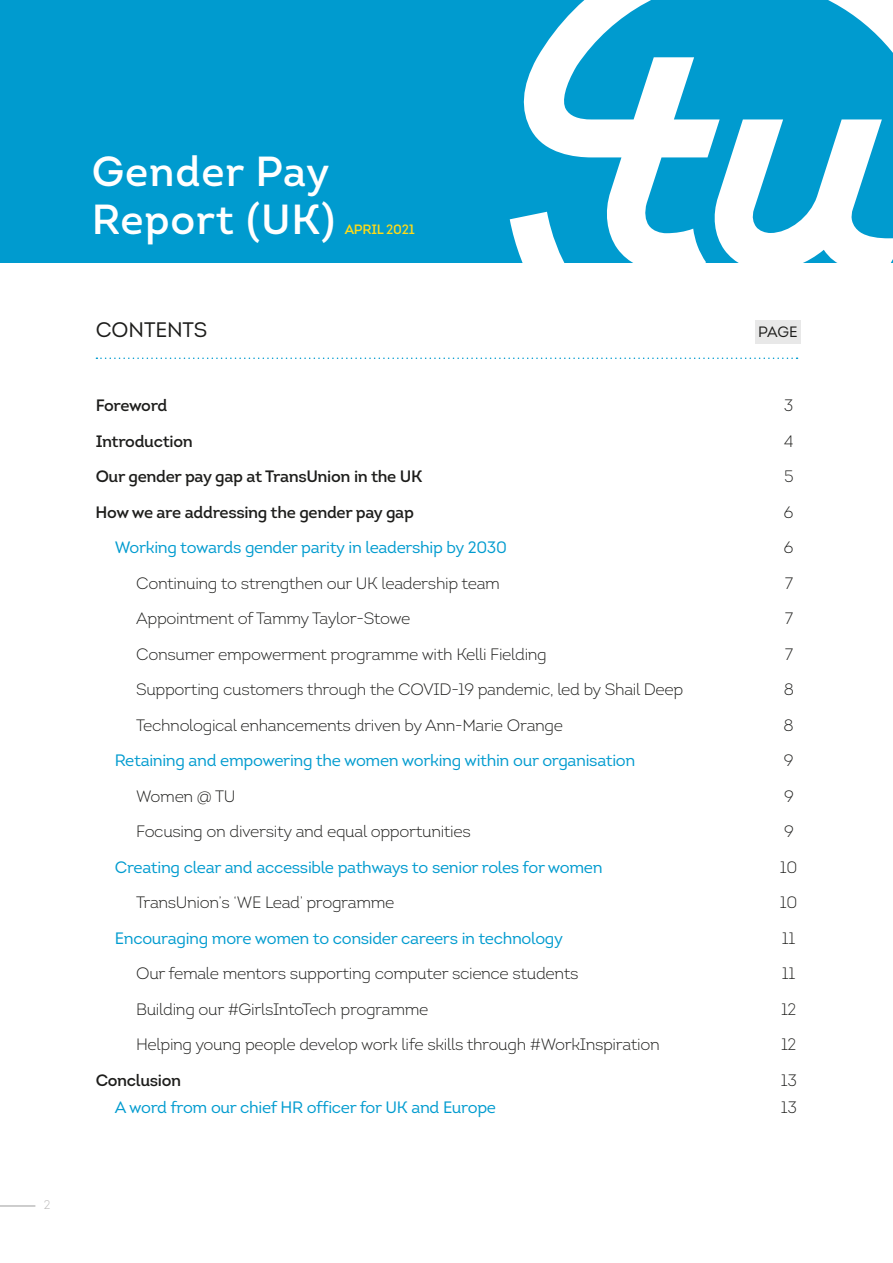
<style>
.page{position:relative;width:893px;height:1263px;background:#fff}
.page>*{position:absolute;margin:0;border:0;box-sizing:border-box;transform-origin:0 0}
.t1{font:600 42px/48px "Intro";letter-spacing:.02em;color:#fff}
.t2{font:21px "Intro";letter-spacing:-.005em;color:#1d1d1b}
.t3{font:300 16.5px "Intro";letter-spacing:-.02em;color:#1d1d1b}
.t4{font:16.5px "Intro";letter-spacing:-.02em;color:#009bcf}
.t5{font:600 16.5px "Intro";letter-spacing:-.02em;color:#1d1d1b}
.t6{font:15px "Intro";color:#1d1d1b}
.t7{font:600 13.5px "Intro";letter-spacing:-.02em;color:#ffdb16}
.t8{font:300 12.45px "Intro";color:#b3b2b2}
</style>
<div class="page">
<hr style="left:0;top:1206px;width:35px;height:1px;background:#9d9d9c">
<div style="left:755px;top:320px;width:46px;height:24px;background:#e8e8e8"></div>
<div style="left:0;top:0;width:893px;height:263px;background:#009bcf"></div>
<svg style="left:510px;top:0;width:383px;height:263px"></svg>
<svg style="left:712px;top:119px;width:181px;height:144px"></svg>
<svg style="left:96px;top:357px;width:701px;height:2px"></svg>
<p class="t8" style="left:44px;top:1197px;width:8px">2</p>
<h1 class="t1" style="left:92px;top:147px;width:245px">Gender Pay<br>Report (UK)</h1>
<p class="t7" style="left:345px;top:221px;width:72px">APRIL 2021</p>
<p class="t2" style="left:96px;top:316px;width:113px">CONTENTS</p>
<p class="t6" style="left:758px;top:323px;width:41px">PAGE</p>
<p class="t5" style="left:96px;top:395px;width:73px">Foreword</p>
<p class="t3" style="left:784px;top:395px;width:11px">3</p>
<p class="t5" style="left:96px;top:430px;width:99px">Introduction</p>
<p class="t3" style="left:784px;top:430px;width:11px">4</p>
<p class="t5" style="left:96px;top:466px;width:328px">Our gender pay gap at TransUnion in the UK</p>
<p class="t3" style="left:784px;top:466px;width:11px">5</p>
<p class="t5" style="left:96px;top:501px;width:320px">How we are addressing the gender pay gap</p>
<p class="t3" style="left:784px;top:501px;width:11px">6</p>
<p class="t4" style="left:115px;top:537px;width:394px">Working towards gender parity in leadership by 2030</p>
<p class="t3" style="left:784px;top:537px;width:11px">6</p>
<p class="t3" style="left:136px;top:573px;width:365px">Continuing to strengthen our UK leadership team</p>
<p class="t3" style="left:785px;top:573px;width:10px">7</p>
<p class="t3" style="left:136px;top:608px;width:276px">Appointment of Tammy Taylor-Stowe</p>
<p class="t3" style="left:785px;top:608px;width:10px">7</p>
<p class="t3" style="left:136px;top:644px;width:412px">Consumer empowerment programme with Kelli Fielding</p>
<p class="t3" style="left:785px;top:644px;width:10px">7</p>
<p class="t3" style="left:136px;top:679px;width:549px">Supporting customers through the COVID-19 pandemic, led by Shail Deep</p>
<p class="t3" style="left:784px;top:679px;width:12px">8</p>
<p class="t3" style="left:136px;top:715px;width:428px">Technological enhancements driven by Ann-Marie Orange</p>
<p class="t3" style="left:784px;top:715px;width:12px">8</p>
<p class="t4" style="left:115px;top:750px;width:522px">Retaining and empowering the women working within our organisation</p>
<p class="t3" style="left:784px;top:750px;width:11px">9</p>
<p class="t3" style="left:136px;top:786px;width:101px">Women @ TU</p>
<p class="t3" style="left:784px;top:786px;width:11px">9</p>
<p class="t3" style="left:136px;top:821px;width:336px">Focusing on diversity and equal opportunities</p>
<p class="t3" style="left:784px;top:821px;width:11px">9</p>
<p class="t4" style="left:115px;top:857px;width:489px">Creating clear and accessible pathways to senior roles for women</p>
<p class="t3" style="left:780px;top:857px;width:19px">10</p>
<p class="t3" style="left:136px;top:892px;width:260px">TransUnion’s ‘WE Lead’ programme</p>
<p class="t3" style="left:780px;top:892px;width:19px">10</p>
<p class="t4" style="left:115px;top:928px;width:450px">Encouraging more women to consider careers in technology</p>
<p class="t3" style="left:782px;top:928px;width:15px">11</p>
<p class="t3" style="left:136px;top:963px;width:444px">Our female mentors supporting computer science students</p>
<p class="t3" style="left:782px;top:963px;width:15px">11</p>
<p class="t3" style="left:136px;top:999px;width:294px">Building our #GirlsIntoTech programme</p>
<p class="t3" style="left:781px;top:999px;width:17px">12</p>
<p class="t3" style="left:136px;top:1034px;width:525px">Helping young people develop work life skills through #WorkInspiration</p>
<p class="t3" style="left:781px;top:1034px;width:17px">12</p>
<p class="t5" style="left:96px;top:1069px;width:87px">Conclusion</p>
<p class="t3" style="left:781px;top:1070px;width:18px">13</p>
<p class="t4" style="left:115px;top:1097px;width:383px">A word from our chief HR officer for UK and Europe</p>
<p class="t3" style="left:781px;top:1097px;width:18px">13</p>
</div>
